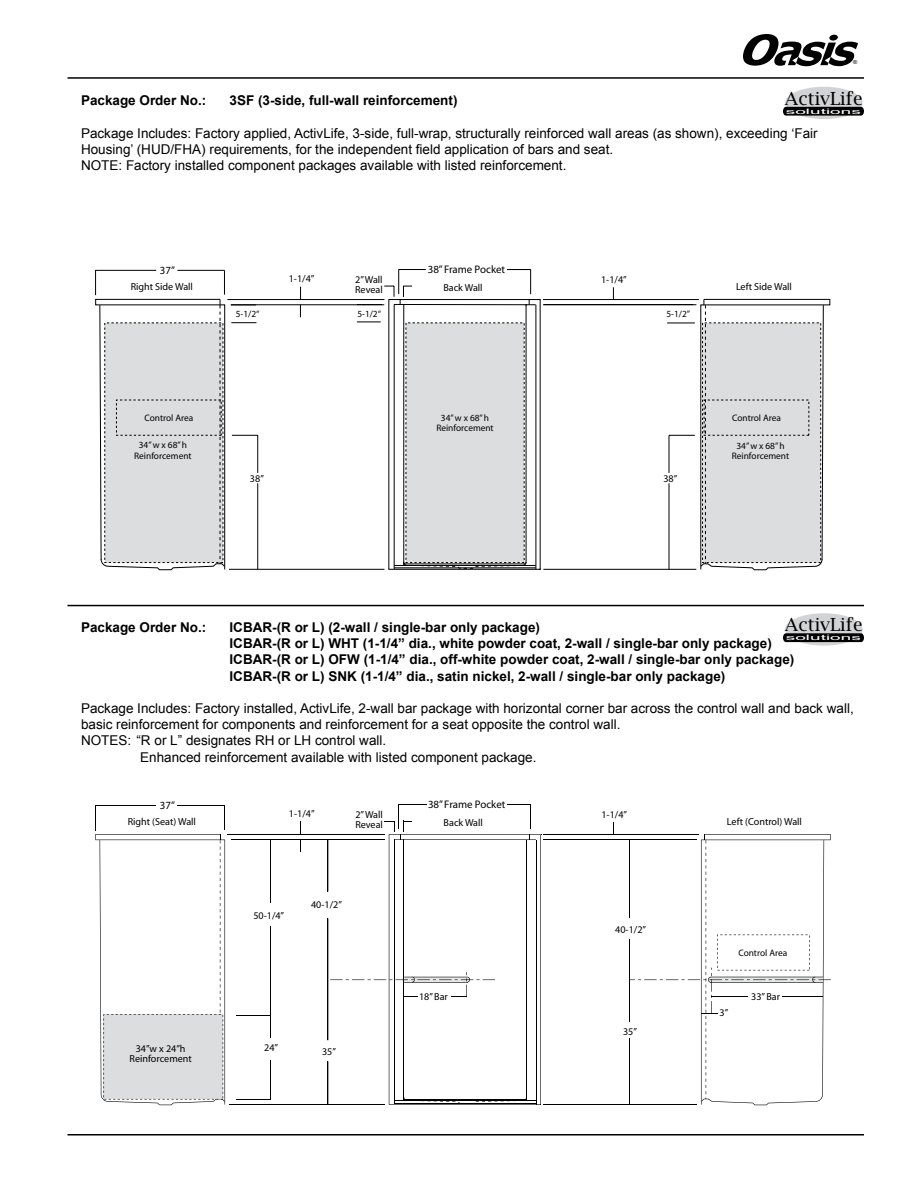
<style>
.page{position:relative;width:918px;height:1188px;background:#fff}
.page>*{position:absolute;margin:0;border:0;box-sizing:border-box;transform-origin:0 0}
.t1{font:18px "Lucida Bright";color:#000}
.t2{font:13.5px/16.2px "Arial";color:#000}
.t3{font:700 13.5px/16.2px "Arial";color:#000}
.t4{font:10.95px "Myriad";color:#000}
.t5{font:700 10.95px "Myriad";color:#000}
.t6{font:10.2px/10.2px "Myriad";color:#000}
.t7{font:9.45px/10.2px "Myriad";color:#000;text-align:center}
.t8{font:7.5px "Arial Narrow";color:#fff;scale:3.08 1}
.t9{font:5.55px "Arial";color:#000}
</style>
<div class="page">
<hr style="left:68px;top:605px;width:796px;height:1px;background:#000">
<svg style="left:743px;top:34px;width:115px;height:32px"></svg>
<hr style="left:68px;top:77px;width:796px;height:2px;background:#000">
<div style="left:785px;top:87px;width:78px;height:32px;background:#d1d3d4;border-radius:50%"></div>
<svg style="left:783px;top:107px;width:81px;height:9px"></svg>
<div style="left:785px;top:613px;width:78px;height:33px;background:#d1d3d4;border-radius:50%"></div>
<svg style="left:783px;top:633px;width:81px;height:9px"></svg>
<hr style="left:328px;top:919px;width:1px;height:121px;background:#000">
<hr style="left:328px;top:1061px;width:1px;height:44px;background:#000">
<hr style="left:328px;top:839px;width:1px;height:52px;background:#000">
<svg style="left:629px;top:834px;width:202px;height:271px"></svg>
<hr style="left:236px;top:1015px;width:34px;height:1px;background:#000">
<hr style="left:236px;top:1099px;width:34px;height:1px;background:#000">
<hr style="left:270px;top:840px;width:1px;height:63px;background:#000">
<hr style="left:270px;top:927px;width:1px;height:111px;background:#000">
<hr style="left:270px;top:1060px;width:1px;height:39px;background:#000">
<svg style="left:300px;top:822px;width:1px;height:12px"></svg>
<hr style="left:229px;top:1104px;width:156px;height:1px;background:#000">
<hr style="left:228px;top:834px;width:157px;height:1px;background:#000">
<hr style="left:231px;top:839px;width:153px;height:1px;background:#000">
<hr style="left:544px;top:1104px;width:153px;height:1px;background:#000">
<hr style="left:543px;top:834px;width:156px;height:1px;background:#000">
<hr style="left:543px;top:839px;width:154px;height:1px;background:#000">
<svg style="left:95px;top:805px;width:130px;height:300px"></svg>
<hr style="left:95px;top:805px;width:61px;height:1px;background:#000">
<hr style="left:178px;top:805px;width:47px;height:1px;background:#000">
<svg style="left:300px;top:840px;width:1px;height:12px"></svg>
<svg style="left:330px;top:804px;width:212px;height:301px"></svg>
<svg style="left:95px;top:269px;width:262px;height:301px"></svg>
<svg style="left:667px;top:299px;width:157px;height:271px"></svg>
<svg style="left:613px;top:287px;width:1px;height:12px"></svg>
<svg style="left:300px;top:287px;width:1px;height:12px"></svg>
<hr style="left:229px;top:569px;width:155px;height:1px;background:#000">
<hr style="left:227px;top:299px;width:157px;height:1px;background:#000">
<hr style="left:231px;top:304px;width:153px;height:1px;background:#000">
<hr style="left:543px;top:569px;width:153px;height:1px;background:#000">
<hr style="left:543px;top:299px;width:156px;height:1px;background:#000">
<hr style="left:543px;top:304px;width:153px;height:1px;background:#000">
<svg style="left:95px;top:270px;width:130px;height:300px"></svg>
<hr style="left:95px;top:270px;width:61px;height:1px;background:#000">
<hr style="left:177px;top:270px;width:47px;height:1px;background:#000">
<svg style="left:300px;top:305px;width:1px;height:12px"></svg>
<svg style="left:357px;top:269px;width:184px;height:301px"></svg>
<hr style="left:68px;top:1134px;width:796px;height:2px;background:#000">
<p class="t9" style="left:853px;top:59px;width:6px">®</p>
<h1 class="t1" style="left:785px;top:88px;width:79px">ActivLife</h1>
<p class="t8" style="left:786px;top:107px;width:26px">solutions</p>
<p class="t3" style="left:81px;top:93px;width:127px">Package Order No.:</p>
<p class="t3" style="left:230px;top:93px;width:230px">3SF (3-side, full-wall reinforcement)</p>
<p class="t2" style="left:81px;top:125px;width:738px">Package Includes: Factory applied, ActivLife, 3-side, full-wrap, structurally reinforced wall areas (as shown), exceeding ‘Fair<br>Housing’ (HUD/FHA) requirements, for the independent field application of bars and seat.<br>NOTE: Factory installed component packages available with listed reinforcement.</p>
<p class="t9" style="left:817px;top:99px;width:6px">®</p>
<p class="t7" style="left:740px;top:128px;width:56px">+ 0 / -3/8-inch</p>
<p class="t4" style="left:160px;top:265px;width:17px">37”</p>
<p class="t4" style="left:428px;top:264px;width:79px">38”Frame Pocket</p>
<p class="t6" style="left:355px;top:275px;width:29px">2” Wall<br>Reveal</p>
<p class="t6" style="left:289px;top:274px;width:27px">1-1/4”</p>
<p class="t6" style="left:601px;top:275px;width:27px">1-1/4”</p>
<p class="t6" style="left:131px;top:282px;width:64px">Right Side Wall</p>
<p class="t6" style="left:736px;top:282px;width:57px">Left Side Wall</p>
<p class="t6" style="left:443px;top:283px;width:41px">Back Wall</p>
<p class="t7" style="left:357px;top:309px;width:25px">5-1/2“</p>
<p class="t7" style="left:236px;top:310px;width:25px">5-1/2“</p>
<p class="t7" style="left:666px;top:309px;width:25px">5-1/2”</p>
<p class="t7" style="left:436px;top:413px;width:59px">34” w x 68”h<br>Reinforcement</p>
<p class="t7" style="left:145px;top:414px;width:50px">Control Area</p>
<p class="t7" style="left:732px;top:414px;width:50px">Control Area</p>
<p class="t7" style="left:134px;top:440px;width:59px">34” w x 68”h<br>Reinforcement</p>
<p class="t7" style="left:732px;top:441px;width:59px">34” w x 68”h<br>Reinforcement</p>
<p class="t6" style="left:250px;top:474px;width:15px">38”</p>
<p class="t6" style="left:663px;top:474px;width:15px">38”</p>
<h1 class="t1" style="left:785px;top:615px;width:79px">ActivLife</h1>
<p class="t8" style="left:786px;top:633px;width:26px">solutions</p>
<p class="t3" style="left:81px;top:620px;width:127px">Package Order No.:</p>
<p class="t3" style="left:230px;top:620px;width:566px">ICBAR-(R or L) (2-wall / single-bar only package)<br>ICBAR-(R or L) WHT (1-1/4” dia., white powder coat, 2-wall / single-bar only package)<br>ICBAR-(R or L) OFW (1-1/4” dia., off-white powder coat, 2-wall / single-bar only package)<br>ICBAR-(R or L) SNK (1-1/4” dia., satin nickel, 2-wall / single-bar only package)</p>
<p class="t2" style="left:81px;top:700px;width:774px">Package Includes: Factory installed, ActivLife, 2-wall bar package with horizontal corner bar across the control wall and back wall,</p>
<p class="t2" style="left:81px;top:717px;width:541px">basic reinforcement for components and reinforcement for a seat opposite the control wall.</p>
<p class="t2" style="left:81px;top:733px;width:307px">NOTES: “R or L” designates RH or LH control wall.</p>
<p class="t2" style="left:140px;top:749px;width:398px">Enhanced reinforcement available with listed component package.</p>
<p class="t9" style="left:818px;top:634px;width:6px">®</p>
<p class="t7" style="left:726px;top:653px;width:87px">Dimension Tolerances</p>
<p class="t5" style="left:701px;top:706px;width:126px">Twin Front Wall Extension</p>
<p class="t4" style="left:160px;top:800px;width:17px">37”</p>
<p class="t4" style="left:428px;top:798px;width:79px">38”Frame Pocket</p>
<p class="t6" style="left:355px;top:810px;width:29px">2” Wall<br>Reveal</p>
<p class="t6" style="left:289px;top:809px;width:27px">1-1/4”</p>
<p class="t6" style="left:601px;top:810px;width:27px">1-1/4”</p>
<p class="t6" style="left:128px;top:817px;width:70px">Right (Seat) Wall</p>
<p class="t6" style="left:727px;top:817px;width:76px">Left (Control) Wall</p>
<p class="t6" style="left:444px;top:818px;width:41px">Back Wall</p>
<p class="t6" style="left:253px;top:911px;width:32px">50-1/4”</p>
<p class="t6" style="left:311px;top:900px;width:32px">40-1/2”</p>
<p class="t6" style="left:130px;top:1044px;width:64px;text-align:center">34”w x 24”h<br>Reinforcement</p>
<p class="t6" style="left:264px;top:1043px;width:15px">24”</p>
<p class="t6" style="left:322px;top:1047px;width:15px">35”</p>
<p class="t6" style="left:419px;top:992px;width:30px">18” Bar</p>
<p class="t6" style="left:615px;top:925px;width:32px">40-1/2”</p>
<p class="t6" style="left:623px;top:1027px;width:15px">35”</p>
<p class="t7" style="left:738px;top:948px;width:50px">Control Area</p>
<p class="t6" style="left:720px;top:1008px;width:10px">3”</p>
<p class="t6" style="left:751px;top:992px;width:30px">33” Bar</p>
</div>
